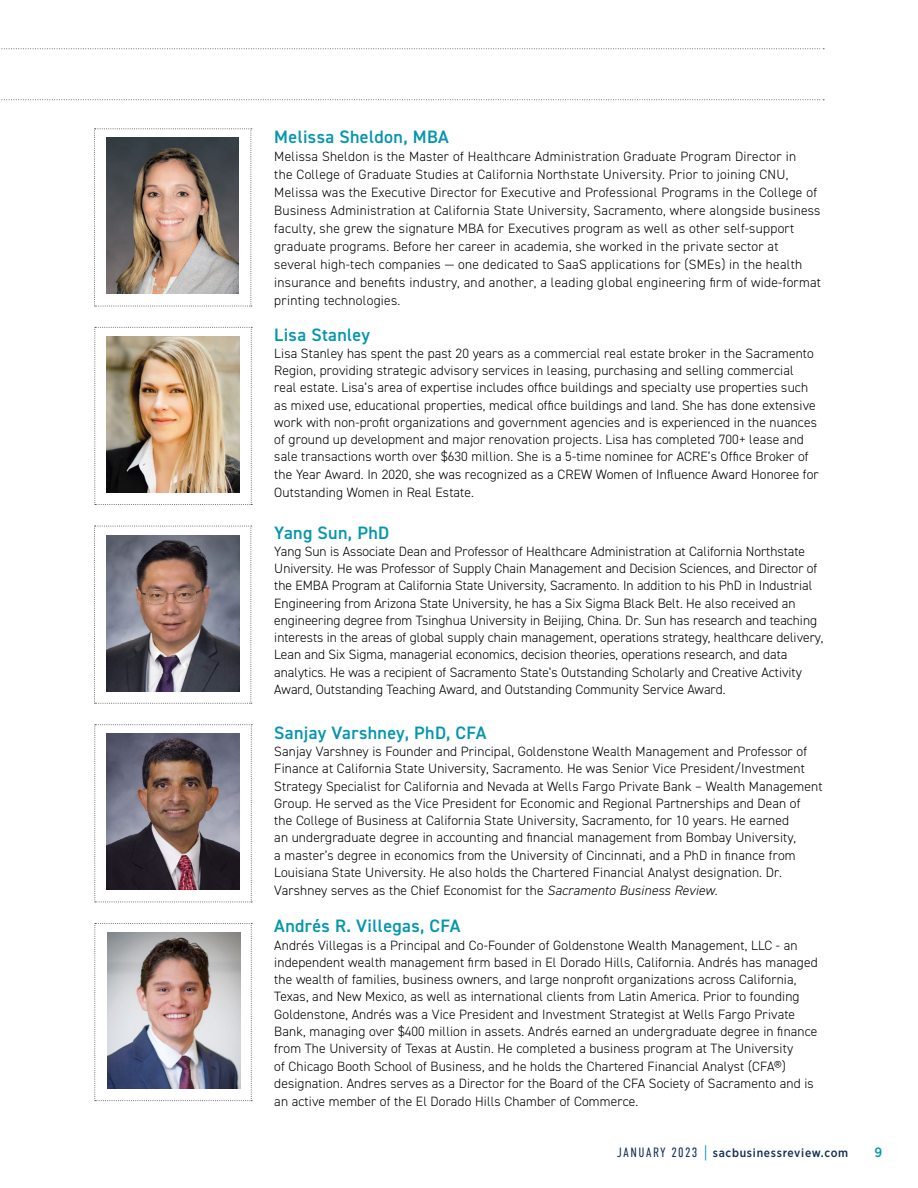
<style>
.page{position:relative;width:918px;height:1188px;background:#fff}
.page>*{position:absolute;margin:0;border:0;box-sizing:border-box;transform-origin:0 0}
.t1{font:600 18px "DIN2014";letter-spacing:.02em;color:#0596ae}
.t2{font:300 13.5px/17.4px "DIN2014";letter-spacing:.01em;color:#000}
.t3{font:500 13.5px "Gotham Narrow";color:#0596ae}
.t4{font:500 12px "Gotham Narrow";letter-spacing:.06em;color:#0f2d52}
.s1{font-style:italic}
.s2{font-family:"DIN Condensed";font-weight:300;font-size:13.5px}
.s3{font-family:"DIN Condensed";font-weight:300;font-size:16.5px;color:#0596ae}
</style>
<div class="page">
<svg style="left:1px;top:48px;width:823px;height:1px"></svg>
<svg style="left:1px;top:99px;width:823px;height:1px"></svg>
<svg style="left:94px;top:526px;width:158px;height:178px"></svg>
<img style="left:106px;top:535px;width:134px;height:157px">
<svg style="left:95px;top:724px;width:157px;height:179px"></svg>
<img style="left:107px;top:734px;width:132px;height:156px">
<svg style="left:95px;top:923px;width:157px;height:178px"></svg>
<img style="left:108px;top:932px;width:132px;height:157px">
<svg style="left:95px;top:327px;width:157px;height:178px"></svg>
<img style="left:107px;top:336px;width:132px;height:156px">
<svg style="left:94px;top:129px;width:158px;height:178px"></svg>
<img style="left:106px;top:138px;width:133px;height:156px">
<h1 class="t1" style="left:274px;top:124px;width:176px">Melissa Sheldon, MBA</h1>
<p class="t2" style="left:274px;top:147px;width:548px;line-height:18px">Melissa Sheldon is the Master of Healthcare Administration Graduate Program Director in<br>the College of Graduate Studies at California Northstate University. Prior to joining CNU, Melissa was the Executive Director for Executive and Professional Programs in the College of Business Administration at California State University, Sacramento, where alongside business faculty, she grew the signature MBA for Executives program as well as other self-support graduate programs. Before her career in academia, she worked in the private sector at several high-tech companies — one dedicated to SaaS applications for (SMEs) in the health insurance and benefits industry, and another, a leading global engineering firm of wide-format printing technologies.</p>
<h1 class="t1" style="left:274px;top:322px;width:97px">Lisa Stanley</h1>
<p class="t2" style="left:274px;top:344px;width:546px">Lisa Stanley has spent the past 20 years as a commercial real estate broker in the Sacramento Region, providing strategic advisory services in leasing, purchasing and selling commercial real estate. Lisa’s area of expertise includes office buildings and specialty use properties such as mixed use, educational properties, medical office buildings and land. She has done extensive work with non-profit organizations and government agencies and is experienced in the nuances of ground up development and major renovation projects. Lisa has completed 700+ lease and sale transactions worth over $630 million. She is a 5-time nominee for ACRE’s Office Broker of the Year Award. In 2020, she was recognized as a CREW Women of Influence Award Honoree for Outstanding Women in Real Estate.</p>
<h1 class="t1" style="left:274px;top:520px;width:116px">Yang Sun, PhD</h1>
<p class="t2" style="left:274px;top:543px;width:551px">Yang Sun is Associate Dean and Professor of Healthcare Administration at California Northstate University. He was Professor of Supply Chain Management and Decision Sciences, and Director of the EMBA Program at California State University, Sacramento. In addition to his PhD in Industrial Engineering from Arizona State University, he has a Six Sigma Black Belt. He also received an engineering degree from Tsinghua University in Beijing, China. Dr. Sun has research and teaching interests in the areas of global supply chain management, operations strategy, healthcare delivery, Lean and Six Sigma, managerial economics, decision theories, operations research, and data analytics. He was a recipient of Sacramento State’s Outstanding Scholarly and Creative Activity Award, Outstanding Teaching Award, and Outstanding Community Service Award.</p>
<h1 class="t1" style="left:274px;top:721px;width:214px">Sanjay Varshney, PhD, CFA</h1>
<p class="t2" style="left:274px;top:743px;width:550px">Sanjay Varshney is Founder and Principal, Goldenstone Wealth Management and Professor of Finance at California State University, Sacramento. He was Senior Vice President/Investment Strategy Specialist for California and Nevada at Wells Fargo Private Bank – Wealth Management Group. He served as the Vice President for Economic and Regional Partnerships and Dean of<br>the College of Business at California State University, Sacramento, for 10 years. He earned<br>an undergraduate degree in accounting and financial management from Bombay University,<br>a master’s degree in economics from the University of Cincinnati, and a PhD in finance from Louisiana State University. He also holds the Chartered Financial Analyst designation. Dr.<br>Varshney serves as the Chief Economist for the <span class="s1">Sacramento Business Review</span>.</p>
<h1 class="t1" style="left:274px;top:914px;width:188px">Andrés R. Villegas, CFA</h1>
<p class="t2" style="left:274px;top:936px;width:545px">Andrés Villegas is a Principal and Co-Founder of Goldenstone Wealth Management, LLC - an independent wealth management firm based in El Dorado Hills, California. Andrés has managed the wealth of families, business owners, and large nonprofit organizations across California, Texas, and New Mexico, as well as international clients from Latin America. Prior to founding Goldenstone, Andrés was a Vice President and Investment Strategist at Wells Fargo Private Bank, managing over $400 million in assets. Andrés earned an undergraduate degree in finance from The University of Texas at Austin. He completed a business program at The University<br>of Chicago Booth School of Business, and he holds the Chartered Financial Analyst (CFA®) designation. Andres serves as a Director for the Board of the CFA Society of Sacramento and is an active member of the El Dorado Hills Chamber of Commerce.</p>
<p class="t4" style="left:617px;top:1145px;width:233px"><span class="s2">JANUARY 2023</span> <span class="s3">|</span> sacbusinessreview.com</p>
<p class="t3" style="left:875px;top:1144px;width:9px">9</p>
</div>
